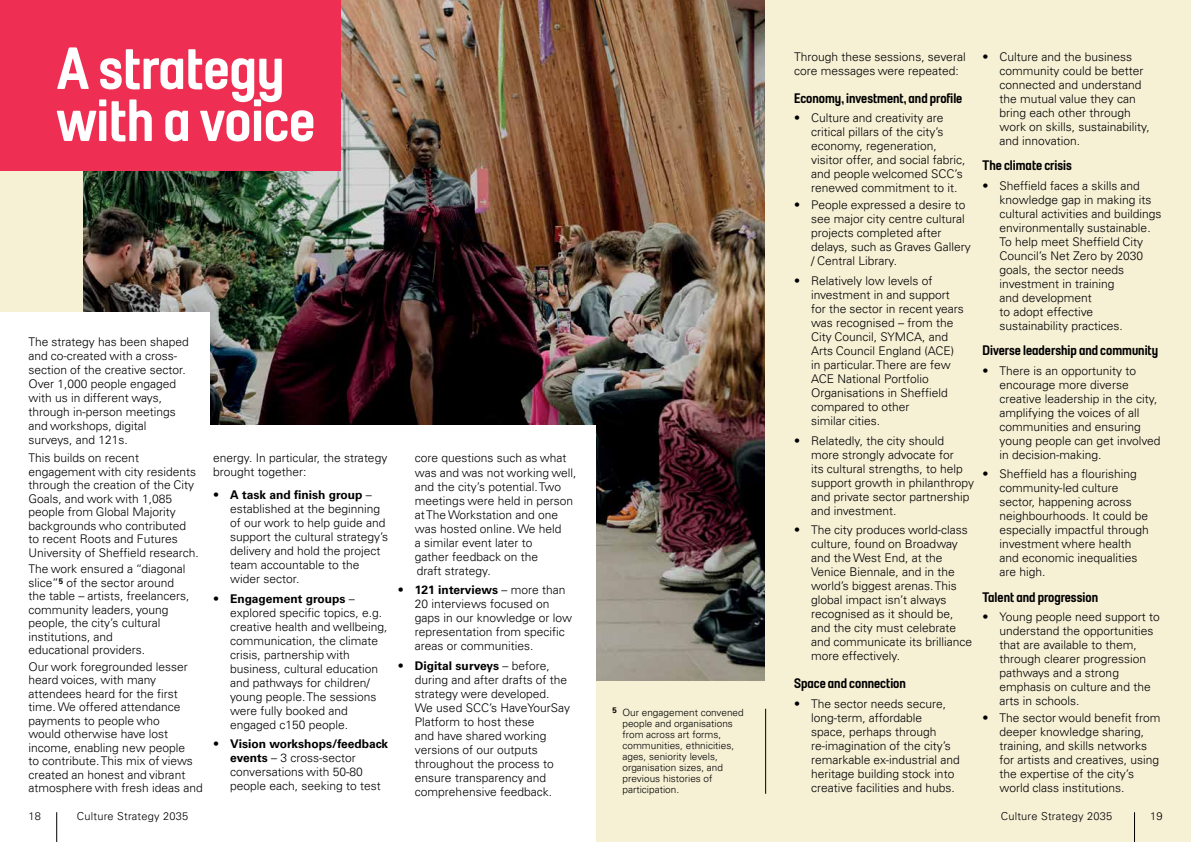
<style>
.page{position:relative;width:1191px;height:842px;background:#fff}
.page>*{position:absolute;margin:0;border:0;box-sizing:border-box;transform-origin:0 0}
.t1{font:60px/52px "Sheffield Headline";color:#fff}
.t2{font:14px "Sheffield Headline";color:#000}
.t3{font:300 12px/14px "Univers";color:#000}
.t4{font:700 12px "Univers LT Std";color:#000}
.t5{font:300 11px "Univers";letter-spacing:.02em;color:#000}
.t6{font:300 10px/11px "Univers";color:#000}
.s1{font-family:"Univers";font-weight:300}
.s2{font-family:"Univers LT Std";font-weight:700}
</style>
<div class="page">
<div style="left:595px;top:680px;width:170px;height:162px;background:#f6f0d5"></div>
<div style="left:0;top:170px;width:159px;height:142px;background:#f6f0d5"></div>
<img style="left:84px;top:0;width:681px;height:680px">
<div style="left:765px;top:0;width:426px;height:842px;background:#f6f0d5"></div>
<div style="left:28px;top:312px;width:182px;height:113px;background:#fff"></div>
<div style="left:0;top:0;width:340px;height:170px;background:#ee2f53"></div>
<div style="left:18px;top:425px;width:577px;height:417px;background:#fff"></div>
<hr style="left:765px;top:709px;width:1px;height:85px;background:#000">
<hr style="left:56px;top:812px;width:1px;height:30px;background:#000">
<hr style="left:1134px;top:812px;width:1px;height:30px;background:#000">
<h1 class="t1" style="left:57px;top:41px;width:260px">A strategy with a voice</h1>
<p class="t3" style="left:28px;top:335px;width:162px">The strategy has been shaped and co-created with a cross&shy;section of the creative sector.<br>Over 1,000 people engaged with us in different ways, through in-person meetings and workshops, digital surveys, and 121s.</p>
<p class="t3" style="left:28px;top:451px;width:172px;line-height:13.5px">This builds on recent engagement with city residents through the creation of the City<br>Goals, and work with 1,085 people from Global Majority backgrounds who contributed to recent Roots and Futures<br>University of Sheffield research.</p>
<p class="t3" style="left:28px;top:562px;width:163px;line-height:13.5px">The work ensured a “diagonal slice”<sup>5</sup> of the sector around the table – artists, freelancers, community leaders, young people, the city’s cultural institutions, and<br>educational providers.</p>
<p class="t3" style="left:28px;top:660px;width:176px;line-height:13.5px">Our work foregrounded lesser heard voices, with many attendees heard for the first time. We offered attendance payments to people who<br>would otherwise have lost income, enabling new people<br>to contribute. This mix of views created an honest and vibrant atmosphere with fresh ideas and</p>
<p class="t3" style="left:213px;top:451px;width:176px">energy. In particular, the strategy brought together:</p>
<p class="t4" style="left:213px;top:488px;width:160px"><span class="s1">•</span> A task and finish group <span class="s1">–</span></p>
<p class="t3" style="left:230px;top:502px;width:159px">established at the beginning of our work to help guide and support the cultural strategy’s delivery and hold the project team accountable to the wider sector.</p>
<p class="t4" style="left:213px;top:591px;width:143px"><span class="s1">•</span> Engagement groups <span class="s1">–</span></p>
<p class="t3" style="left:230px;top:605px;width:159px">explored specific topics, e.g. creative health and wellbeing, communication, the climate crisis, partnership with business, cultural education and pathways for children/ young people. The sessions were fully booked and engaged c150 people.</p>
<p class="t4" style="left:213px;top:737px;width:176px"><span class="s1">•</span> Vision workshops/feedback</p>
<p class="t3" style="left:230px;top:751px;width:152px"><span class="s2">events</span> – 3 cross-sector conversations with 50-80 people each, seeking to test</p>
<p class="t3" style="left:415px;top:451px;width:163px">core questions such as what was and was not working well, and the city’s potential. Two meetings were held in person at The Workstation and one was hosted online. We held<br>a similar event later to<br>gather feedback on the<br>draft strategy.</p>
<p class="t4" style="left:398px;top:583px;width:169px"><span class="s1">•</span> 121 interviews <span class="s1">– more than</span></p>
<p class="t3" style="left:415px;top:597px;width:159px">20 interviews focused on gaps in our knowledge or low representation from specific areas or communities.</p>
<p class="t4" style="left:398px;top:659px;width:153px"><span class="s1">•</span> Digital surveys <span class="s1">– before,</span></p>
<p class="t3" style="left:415px;top:673px;width:156px">during and after drafts of the strategy were developed.<br>We used SCC’s HaveYourSay<br>Platform to host these<br>and have shared working versions of our outputs throughout the process to ensure transparency and comprehensive feedback.</p>
<p class="t6" style="left:622px;top:707px;width:123px;text-indent:-10px"><sup>5</sup> Our engagement convened people and organisations from across art forms, communities, ethnicities, ages, seniority levels, organisation sizes, and previous histories of participation.</p>
<p class="t3" style="left:794px;top:49px;width:173px">Through these sessions, several core messages were repeated:</p>
<p class="t2" style="left:794px;top:89px;width:170px">Economy, investment, and profile</p>
<p class="t3" style="left:811px;top:111px;width:156px;text-indent:-17px">• Culture and creativity are critical pillars of the city’s economy, regeneration, visitor offer, and social fabric, and people welcomed SCC’s renewed commitment to it.</p>
<p class="t3" style="left:811px;top:198px;width:161px;text-indent:-17px">• People expressed a desire to see major city centre cultural projects completed after delays, such as Graves Gallery / Central Library.</p>
<p class="t3" style="left:811px;top:274px;width:154px;text-indent:-17px">• Relatively low levels of investment in and support for the sector in recent years was recognised – from the<br>City Council, SYMCA, and<br>Arts Council England (ACE) in particular. There are few<br>ACE National Portfolio<br>Organisations in Sheffield compared to other<br>similar cities.</p>
<p class="t3" style="left:811px;top:433px;width:164px;text-indent:-17px">• Relatedly, the city should more strongly advocate for<br>its cultural strengths, to help support growth in philanthropy and private sector partnership and investment.</p>
<p class="t3" style="left:811px;top:523px;width:163px;text-indent:-17px">• The city produces world-class culture, found on Broadway and the West End, at the<br>Venice Biennale, and in the world’s biggest arenas. This global impact isn’t always recognised as it should be, and the city must celebrate and communicate its brilliance more effectively.</p>
<p class="t2" style="left:794px;top:675px;width:113px">Space and connection</p>
<p class="t3" style="left:811px;top:697px;width:150px;text-indent:-17px">• The sector needs secure, long-term, affordable space, perhaps through re-imagination of the city’s remarkable ex-industrial and heritage building stock into creative facilities and hubs.</p>
<p class="t3" style="left:999px;top:49px;width:152px;text-indent:-17px">• Culture and the business community could be better connected and understand the mutual value they can bring each other through work on skills, sustainability, and innovation.</p>
<p class="t2" style="left:982px;top:156px;width:91px">The climate crisis</p>
<p class="t3" style="left:999px;top:178px;width:163px;text-indent:-17px">• Sheffield faces a skills and knowledge gap in making its cultural activities and buildings environmentally sustainable.<br>To help meet Sheffield City<br>Council’s Net Zero by 2030 goals, the sector needs investment in training<br>and development<br>to adopt effective sustainability practices.</p>
<p class="t2" style="left:982px;top:341px;width:177px">Diverse leadership and community</p>
<p class="t3" style="left:999px;top:363px;width:162px;text-indent:-17px">• There is an opportunity to encourage more diverse creative leadership in the city, amplifying the voices of all communities and ensuring young people can get involved in decision-making.</p>
<p class="t3" style="left:999px;top:467px;width:151px;text-indent:-17px">• Sheffield has a flourishing community-led culture sector, happening across neighbourhoods. It could be especially impactful through investment where health and economic inequalities are high.</p>
<p class="t2" style="left:982px;top:588px;width:117px">Talent and progression</p>
<p class="t3" style="left:999px;top:610px;width:162px;text-indent:-17px">• Young people need support to understand the opportunities that are available to them, through clearer progression pathways and a strong emphasis on culture and the arts in schools.</p>
<p class="t3" style="left:999px;top:711px;width:162px;text-indent:-17px">• The sector would benefit from deeper knowledge sharing, training, and skills networks for artists and creatives, using the expertise of the city’s world class institutions.</p>
<p class="t5" style="left:28px;top:810px;width:14px">18</p>
<p class="t5" style="left:77px;top:810px;width:113px">Culture Strategy 2035</p>
<p class="t5" style="left:1000px;top:810px;width:113px">Culture Strategy 2035</p>
<p class="t5" style="left:1150px;top:810px;width:14px">19</p>
</div>
